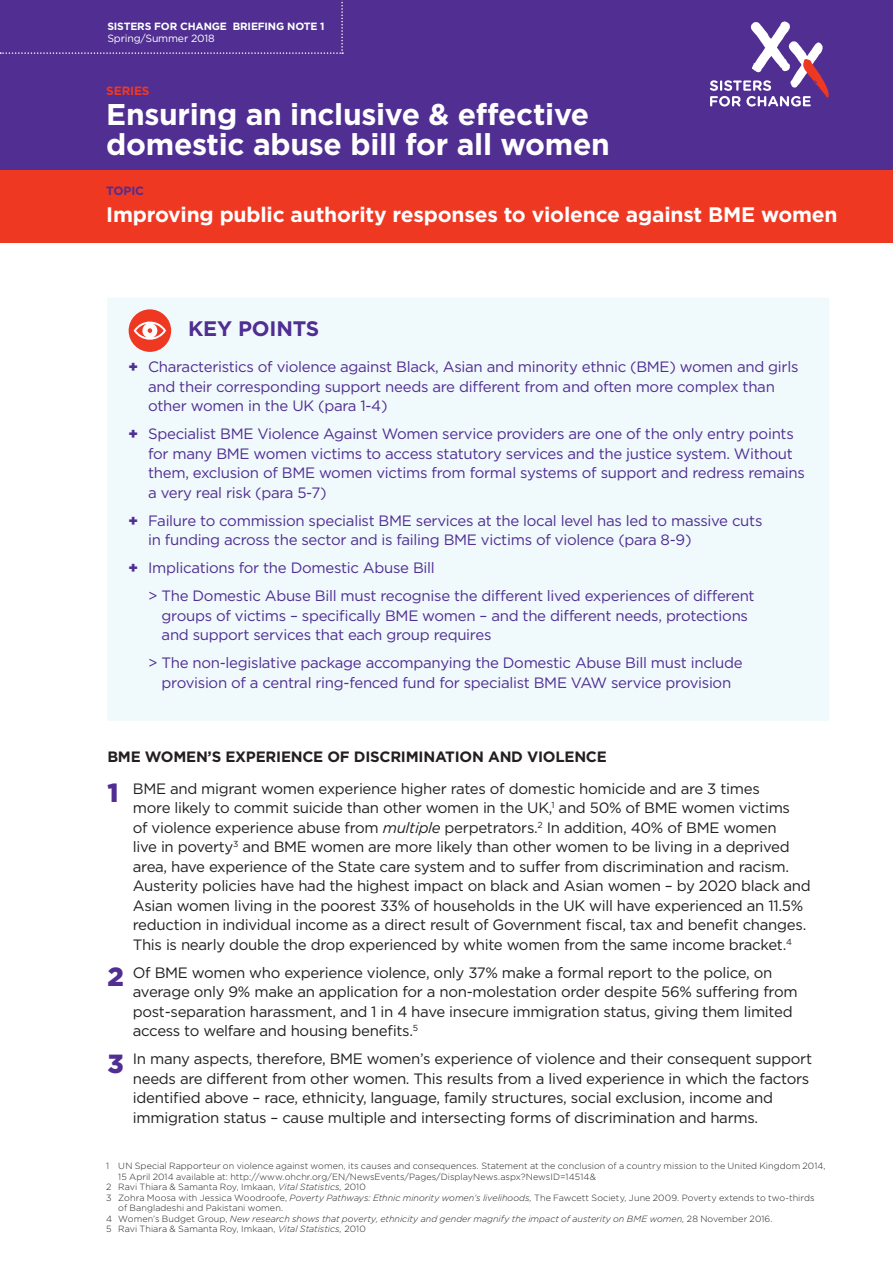
<style>
.page{position:relative;width:893px;height:1263px;background:#fff}
.page>*{position:absolute;margin:0;border:0;box-sizing:border-box;transform-origin:0 0}
.t1{font:700 30px/30px "Gotham";letter-spacing:-.01em;color:#fff}
.t2{font:700 21px "Gotham";letter-spacing:-.01em;color:#fff}
.t3{font:700 21px "Gotham";color:#502e92}
.t4{font:15px/19.5px "Gotham";letter-spacing:-.02em;color:#231f20}
.t5{font:15px/19.5px "Gotham";letter-spacing:-.02em;color:#502e92}
.t6{font:700 12px "Gotham";letter-spacing:-.015em;color:#ef3822}
.t7{font:700 12px "Gotham";letter-spacing:-.015em;color:#502e92}
.t8{font:700 10.5px "Gotham";letter-spacing:-.015em;color:#fff}
.t9{font:10.5px "Gotham";letter-spacing:-.015em;color:#fff}
.t10{font:300 9px "Gotham";letter-spacing:.005em;color:#231f20}
.t11{font:italic 300 9px "Gotham";color:#231f20}
.s1{font-weight:900}
.s2{font-weight:700}
.s3{font-weight:900;font-size:26.25px;color:#502e92}
.s4{font-style:italic}
.s5{font-style:normal}
</style>
<div class="page">
<div style="left:0;top:0;width:893px;height:181px;background:#502e92"></div>
<div style="left:0;top:170px;width:893px;height:72px;background:#ef3822"></div>
<svg style="left:710px;top:21px;width:119px;height:86px"></svg>
<svg style="left:0;top:0;width:343px;height:54px"></svg>
<div style="left:108px;top:298px;width:721px;height:423px;background:#f0f9fc"></div>
<div style="left:129px;top:309px;width:42px;height:43px;background:#ef3822;border-radius:50%"></div>
<svg style="left:134px;top:322px;width:32px;height:18px"></svg>
<p class="t8" style="left:107px;top:19px;width:219px">sisters for change Briefing Note 1</p>
<p class="t9" style="left:107px;top:31px;width:109px">Spring/Summer 2018</p>
<p class="t6" style="left:106px;top:82px;width:45px">series</p>
<h1 class="t1" style="left:106px;top:99px;width:505px">Ensuring an inclusive &amp; effective domestic abuse bill for all women</h1>
<p class="t7" style="left:106px;top:182px;width:39px">topic</p>
<h2 class="t2" style="left:106px;top:200px;width:733px">I mproving public authority responses to violence against BME women</h2>
<h2 class="t3" style="left:129px;top:314px;width:16px">KE</h2>
<h2 class="t3" style="left:217px;top:314px;width:35px">Y POINTS</h2>
<p class="t5" style="left:148px;top:357px;width:652px;text-indent:-20px"><span class="s1">+</span> Characteristics of violence against Black, Asian and minority ethnic (BME) women and girls and their corresponding support needs are different from and often more complex than other women in the UK (para 1-4)</p>
<p class="t5" style="left:148px;top:424px;width:658px;text-indent:-20px"><span class="s1">+</span> Specialist BME Violence Against Women service providers are one of the only entry points for many BME women victims to access statutory services and the justice system. Without them, exclusion of BME women victims from formal systems of support and redress remains a very real risk (para 5-7)</p>
<p class="t5" style="left:148px;top:510px;width:616px;text-indent:-19px"><span class="s1">+</span> Failure to commission specialist BME services at the local level has led to massive cuts in funding across the sector and is failing BME victims of violence (para 8-9)</p>
<p class="t5" style="left:148px;top:554px;width:608px;line-height:28px;text-indent:-20px"><span class="s1">+</span> Implications for the Domestic Abuse Bill<br>&gt; The Domestic Abuse Bill must recognise the different lived experiences of different</p>
<p class="t5" style="left:162px;top:605px;width:588px">groups of victims – specifically BME women – and the different needs, protections and support services that each group requires</p>
<p class="t5" style="left:148px;top:653px;width:596px;text-align:center">&gt; The non-legislative package accompanying the Domestic Abuse Bill must include provision of a central ring-fenced fund for specialist BME VAW service provision</p>
<p class="t4" style="left:107px;top:740px;width:654px;line-height:32.2px"><span class="s2">BME wom en’s experience of discrim ination and violence<br></span><span class="s3">1</span> BME and migrant women experience higher rates of domestic homicide and are 3 times</p>
<p class="t4" style="left:133px;top:798px;width:679px">more likely to commit suicide than other women in the UK,<sup>1</sup> and 50% of BME women victims<br>of violence experience abuse from <span class="s4">multiple</span> perpetrators.<sup>2</sup> In addition, 40% of BME women<br>live in poverty<sup>3</sup> and BME women are more likely than other women to be living in a deprived area, have experience of the State care system and to suffer from discrimination and racism.<br>Austerity policies have had the highest impact on black and Asian women – by 2020 black and Asian women living in the poorest 33% of households in the UK will have experienced an 11.5% reduction in individual income as a direct result of Government fiscal, tax and benefit changes.<br>This is nearly double the drop experienced by white women from the same income bracket.<sup>4</sup></p>
<p class="t4" style="left:133px;top:962px;width:666px;text-indent:-26px"><span class="s3">2</span> Of BME women who experience violence, only 37% make a formal report to the police, on average only 9% make an application for a non-molestation order despite 56% suffering from post-separation harassment, and 1 in 4 have insecure immigration status, giving them limited access to welfare and housing benefits.<sup>5</sup></p>
<p class="t4" style="left:133px;top:1049px;width:681px;text-indent:-26px"><span class="s3">3</span> In many aspects, therefore, BME women’s experience of violence and their consequent support needs are different from other women. This results from a lived experience in which the factors identified above – race, ethnicity, language, family structures, social exclusion, income and immigration status – cause multiple and intersecting forms of discrimination and harms.</p>
<p class="t10" style="left:106px;top:1160px;width:721px">1 UN Special Rapporteur on violence against women, its causes and consequences. Statement at the conclusion of a country mission to the United Kingdom 2014,</p>
<p class="t10" style="left:118px;top:1171px;width:479px">15 April 2014 available at: http://www.ohchr.org/EN/NewsEvents/Pages/DisplayNews.aspx?NewsID=14514&amp;</p>
<p class="t10" style="left:106px;top:1181px;width:261px">2 Ravi Thiara &amp; Samanta Roy, Imkaan, <span class="s4">Vital Statistics,</span> 2010</p>
<p class="t10" style="left:106px;top:1192px;width:710px">3 Zohra Moosa with Jessica Woodroofe, <span class="s4">Poverty Pathways: Ethnic minority women’s livelihoods,</span> The Fawcett Society, June 2009. Poverty extends to two-thirds</p>
<p class="t10" style="left:118px;top:1202px;width:166px">of Bangladeshi and Pakistani women.</p>
<p class="t11" style="left:106px;top:1213px;width:668px"><span class="s5">4 Women’s Budget Group,</span> New research shows that poverty, ethnicity and gender magnify the impact of austerity on BME women, <span class="s5">28 November 2016.</span></p>
<p class="t10" style="left:106px;top:1223px;width:261px">5 Ravi Thiara &amp; Samanta Roy, Imkaan, <span class="s4">Vital Statistics,</span> 2010</p>
</div>
